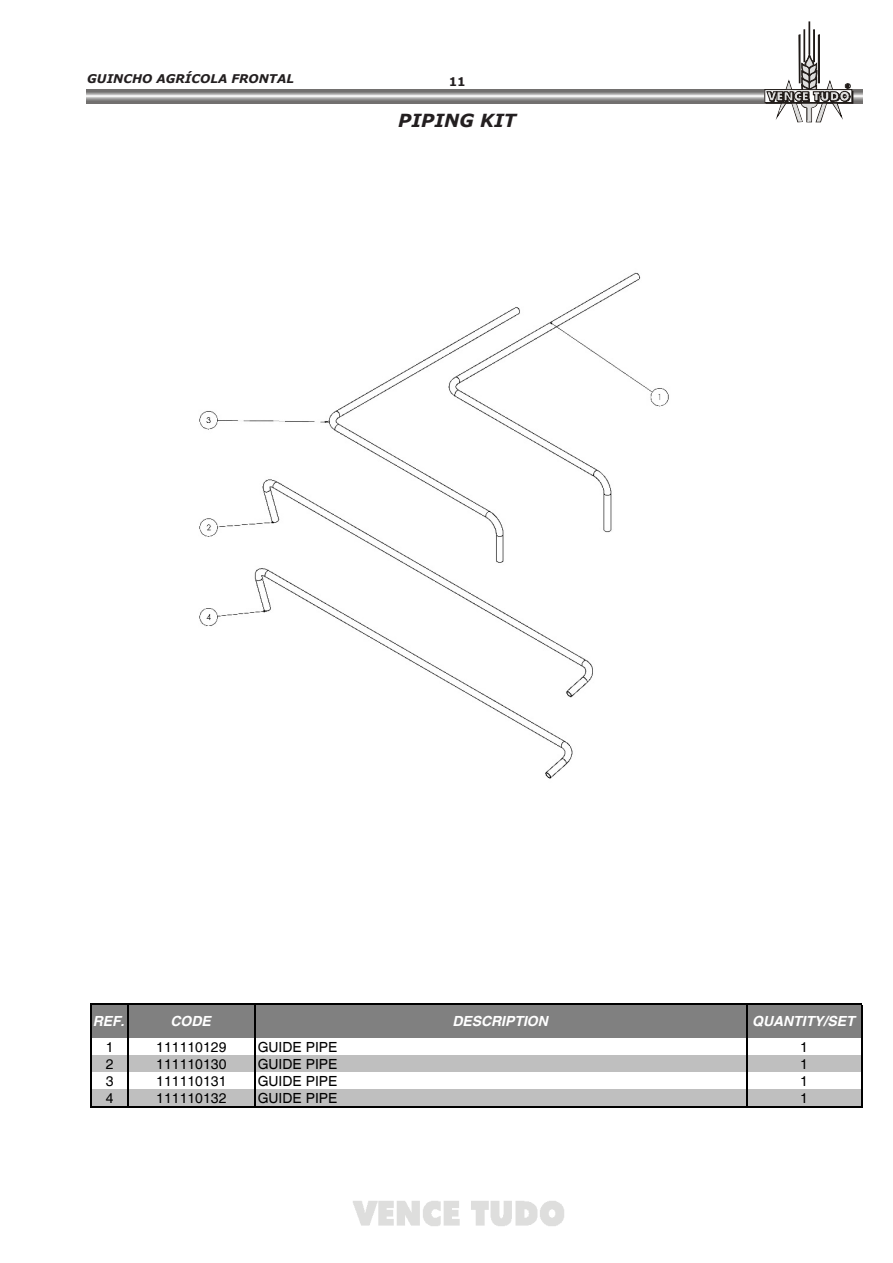
<style>
.page{position:relative;width:893px;height:1263px;background:#fff}
.page>*{position:absolute;margin:0;border:0;box-sizing:border-box;transform-origin:0 0}
.heading_2{font:italic 700 18px "Verdana";color:#231f20}
.t1{font:13.95px "Helvetica";letter-spacing:.005em;color:#000}
.t2{font:italic 700 13.95px "Helvetica";color:#fff}
.t3{font:italic 700 12px "Verdana";color:#231f20}
.t4{font:700 12px "Verdana";color:#231f20}
</style>
<div class="page">
<img style="left:353px;top:1201px;width:211px;height:25px">
<hr style="left:87px;top:101px;width:776px;height:3px;background:#72706f">
<hr style="left:87px;top:100px;width:776px;height:1px;background:#7f7e7d">
<hr style="left:87px;top:99px;width:776px;height:1px;background:#989797">
<hr style="left:87px;top:98px;width:776px;height:1px;background:#a9a8a8">
<hr style="left:87px;top:97px;width:776px;height:1px;background:#c9c9c8">
<hr style="left:87px;top:96px;width:776px;height:1px;background:#f4f4f3">
<hr style="left:87px;top:95px;width:776px;height:1px;background:#dededd">
<hr style="left:87px;top:94px;width:776px;height:1px;background:#b5b4b3">
<hr style="left:87px;top:93px;width:776px;height:1px;background:#a2a1a0">
<hr style="left:87px;top:92px;width:776px;height:1px;background:#848382">
<hr style="left:87px;top:89px;width:776px;height:3px;background:#72706f">
<div style="left:813px;top:30px;width:2px;height:32px;border:1px solid #1f1a17"></div>
<div style="left:809px;top:22px;width:1px;height:32px;border:1px solid #1f1a17"></div>
<div style="left:804px;top:30px;width:1px;height:32px;border:1px solid #1f1a17"></div>
<div style="left:799px;top:35px;width:1px;height:48px;border:1px solid #1f1a17"></div>
<div style="left:818px;top:35px;width:2px;height:48px;border:1px solid #1f1a17"></div>
<div style="left:766px;top:91px;width:87px;height:12px;border:1px solid #1f1a17"></div>
<div style="left:764px;top:89px;width:88px;height:14px;border:1px solid #1f1a17"></div>
<svg style="left:766px;top:53px;width:85px;height:69px"></svg>
<img style="left:199px;top:272px;width:470px;height:507px">
<div style="left:91px;top:1005px;width:771px;height:33px;background:#808080"></div>
<div style="left:91px;top:1055px;width:771px;height:18px;background:#bfbfbf"></div>
<div style="left:91px;top:1090px;width:771px;height:17px;background:#bfbfbf"></div>
<hr style="left:90px;top:1003px;width:1px;height:105px;background:#000">
<hr style="left:127px;top:1005px;width:1px;height:103px;background:#000">
<hr style="left:254px;top:1005px;width:2px;height:103px;background:#000">
<hr style="left:746px;top:1005px;width:1px;height:103px;background:#000">
<hr style="left:861px;top:1005px;width:1px;height:103px;background:#000">
<hr style="left:91px;top:1003px;width:771px;height:2px;background:#000">
<hr style="left:91px;top:1106px;width:771px;height:2px;background:#000">
<p class="t3" style="left:87px;top:71px;width:208px">GUINCHO AGRÍCOLA FRONTAL</p>
<p class="t4" style="left:449px;top:73px;width:19px">11</p>
<p class="heading_2" style="left:398px;top:108px;width:120px">PIPING KIT</p>
<p class="t2" style="left:93px;top:1013px;width:33px">REF.</p>
<p class="t2" style="left:171px;top:1013px;width:42px">CODE</p>
<p class="t2" style="left:452px;top:1013px;width:97px">DESCRIPTION</p>
<p class="t2" style="left:752px;top:1013px;width:104px">QUANTITY/SET</p>
<p class="t1" style="left:106px;top:1039px;width:9px">1</p>
<p class="t1" style="left:156px;top:1039px;width:72px">111110129</p>
<p class="t1" style="left:258px;top:1039px;width:81px">GUIDE PIPE</p>
<p class="t1" style="left:800px;top:1039px;width:9px">1</p>
<p class="t1" style="left:106px;top:1056px;width:9px">2</p>
<p class="t1" style="left:156px;top:1056px;width:72px">111110130</p>
<p class="t1" style="left:258px;top:1056px;width:81px">GUIDE PIPE</p>
<p class="t1" style="left:800px;top:1056px;width:9px">1</p>
<p class="t1" style="left:106px;top:1073px;width:9px">3</p>
<p class="t1" style="left:156px;top:1073px;width:72px">111110131</p>
<p class="t1" style="left:258px;top:1073px;width:81px">GUIDE PIPE</p>
<p class="t1" style="left:800px;top:1073px;width:9px">1</p>
<p class="t1" style="left:106px;top:1090px;width:9px">4</p>
<p class="t1" style="left:156px;top:1090px;width:72px">111110132</p>
<p class="t1" style="left:258px;top:1090px;width:81px">GUIDE PIPE</p>
<p class="t1" style="left:800px;top:1090px;width:9px">1</p>
</div>
